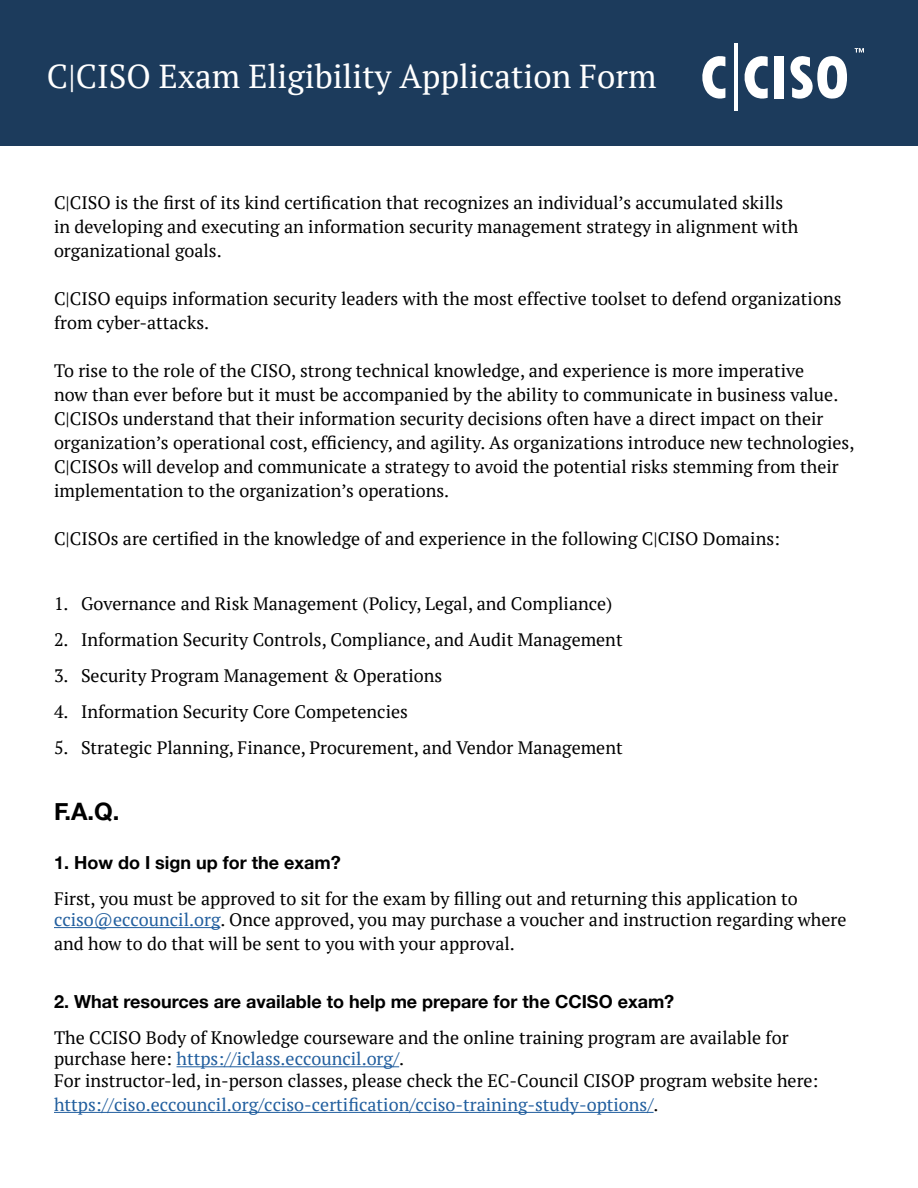
<style>
.page{position:relative;width:918px;height:1188px;background:#fff}
.page>*{position:absolute;margin:0;border:0;box-sizing:border-box;transform-origin:0 0}
.t1{font:33px "PT Serif";color:#fff}
.t2{font:700 24px "Helvetica Neue";color:#000}
.t3{font:18px/24px "PT Serif";color:#000}
.t4{font:700 18px "Helvetica Neue";color:#000}
.t5{font:18px "PT Serif";color:#215e9e}
.s1{color:#215e9e}
.s2{color:#000}
</style>
<div class="page">
<div style="left:0;top:0;width:918px;height:146px;background:#1c3b5c"></div>
<svg style="left:790px;top:56px;width:57px;height:43px"></svg>
<svg style="left:702px;top:56px;width:23px;height:43px"></svg>
<svg style="left:744px;top:56px;width:24px;height:43px"></svg>
<div style="left:774px;top:56px;width:10px;height:43px;background:#fff"></div>
<hr style="left:734px;top:43px;width:3px;height:68px;background:#fff">
<svg style="left:855px;top:48px;width:9px;height:5px"></svg>
<hr style="left:54px;top:927px;width:166px;height:1px;background:#215e9e">
<hr style="left:177px;top:1066px;width:222px;height:1px;background:#215e9e">
<hr style="left:54px;top:1112px;width:600px;height:1px;background:#215e9e">
<h1 class="t1" style="left:47px;top:55px;width:611px">C|CISO Exam Eligibility Application Form</h1>
<p class="t3" style="left:54px;top:190px;width:746px">C|CISO is the first of its kind certification that recognizes an individual’s accumulated skills in developing and executing an information security management strategy in alignment with organizational goals.</p>
<p class="t3" style="left:54px;top:286px;width:789px">C|CISO equips information security leaders with the most effective toolset to defend organizations from cyber-attacks.</p>
<p class="t3" style="left:54px;top:358px;width:802px">To rise to the role of the CISO, strong technical knowledge, and experience is more imperative<br>now than ever before but it must be accompanied by the ability to communicate in business value.<br>C|CISOs understand that their information security decisions often have a direct impact on their organization’s operational cost, efficiency, and agility. As organizations introduce new technologies, C|CISOs will develop and communicate a strategy to avoid the potential risks stemming from their implementation to the organization’s operations.</p>
<p class="t3" style="left:54px;top:526px;width:728px">C|CISOs are certified in the knowledge of and experience in the following C|CISO Domains:</p>
<p class="t3" style="left:54px;top:592px;width:560px">1. Governance and Risk Management (Policy, Legal, and Compliance)</p>
<p class="t3" style="left:54px;top:628px;width:570px">2. Information Security Controls, Compliance, and Audit Management</p>
<p class="t3" style="left:54px;top:664px;width:390px">3. Security Program Management &amp; Operations</p>
<p class="t3" style="left:54px;top:700px;width:355px">4. Information Security Core Competencies</p>
<p class="t3" style="left:54px;top:736px;width:570px">5. Strategic Planning, Finance, Procurement, and Vendor Management</p>
<h2 class="t2" style="left:54px;top:793px;width:67px">F.A.Q.</h2>
<p class="t4" style="left:54px;top:848px;width:288px">1. How do I sign up for the exam?</p>
<p class="t3" style="left:54px;top:887px;width:794px;line-height:21.6px">First, you must be approved to sit for the exam by filling out and returning this application to <span class="s1">cciso@eccouncil.org</span>. Once approved, you may purchase a voucher and instruction regarding where</p>
<p class="t3" style="left:54px;top:932px;width:462px">and how to do that will be sent to you with your approval.</p>
<p class="t4" style="left:54px;top:987px;width:622px">2. What resources are available to help me prepare for the CCISO exam?</p>
<p class="t3" style="left:54px;top:1026px;width:766px;line-height:21.6px">The CCISO Body of Knowledge courseware and the online training program are available for purchase here: <span class="s1">https://iclass.eccouncil.org/</span>.<br>For instructor-led, in-person classes, please check the EC-Council CISOP program website here:</p>
<p class="t5" style="left:54px;top:1093px;width:606px">https://ciso.eccouncil.org/cciso-certification/cciso-training-study-options/<span class="s2">.</span></p>
</div>
